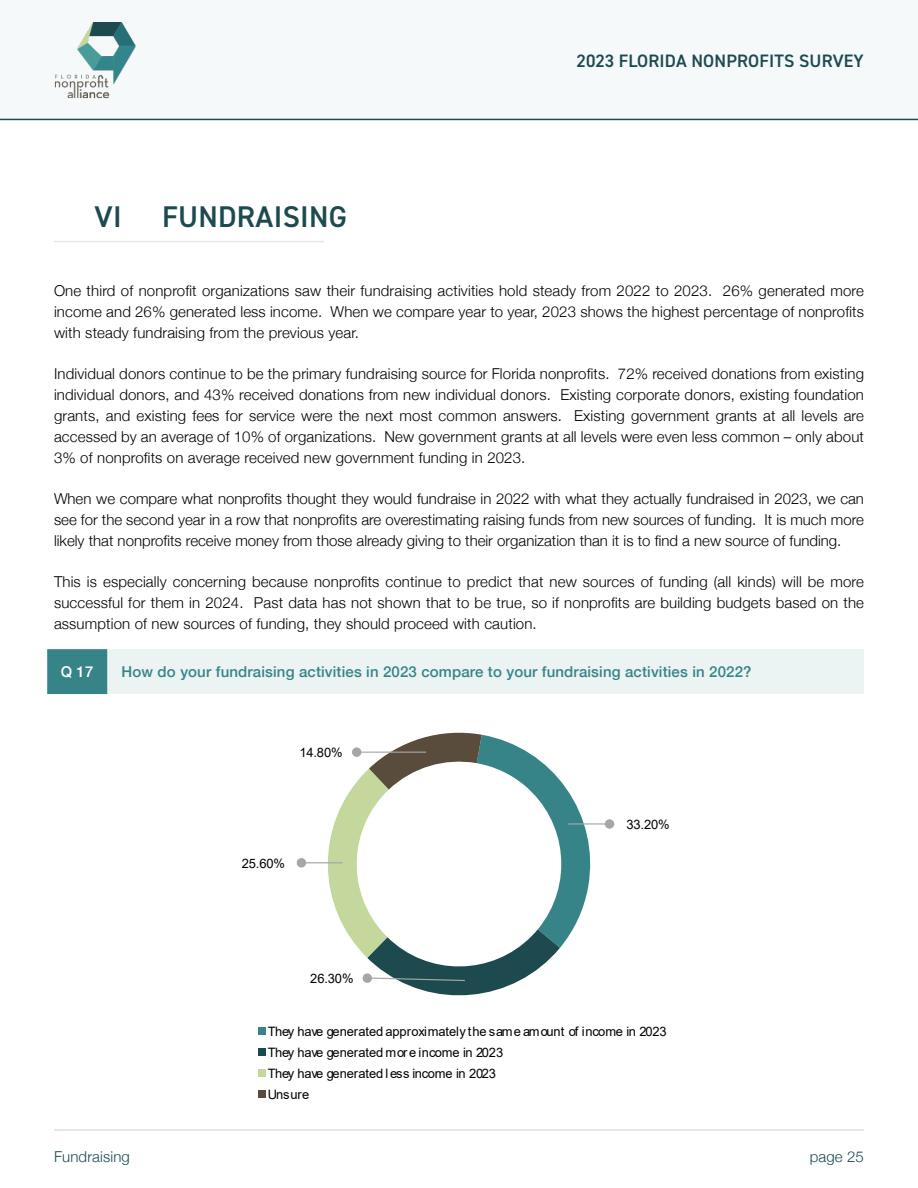
<style>
.page{position:relative;width:918px;height:1188px;background:#fff}
.page>*{position:absolute;margin:0;border:0;box-sizing:border-box;transform-origin:0 0}
.Heading_1{font:600 30px "DIN2014";letter-spacing:.01em;color:#1c4a4f}
.t1{font:600 18px "DIN2014";letter-spacing:.01em;color:#1c4a4f}
.Body{font:300 15px/21px "Helvetica Neue";letter-spacing:.01em;color:#000;text-align:justify}
.t2{font:500 15px "Helvetica Neue";letter-spacing:.01em;color:#368488}
.t3{font:300 15px "Helvetica Neue";letter-spacing:.01em;color:#1c4a4f}
.t4{font:500 15px "Helvetica Neue";color:#fff}
.t5{font:12.9px/21px "Arial";letter-spacing:-.01em;color:#000}
</style>
<div class="page">
<div style="left:0;top:0;width:918px;height:119px;background:#f5f9f9"></div>
<hr style="left:0;top:119px;width:918px;height:1px;background:#1c4a4f">
<img style="left:54px;top:22px;width:82px;height:77px">
<hr style="left:54px;top:1130px;width:810px;height:1px;background:#e6e6e6">
<hr style="left:54px;top:241px;width:270px;height:1px;background:#e6e6e6">
<div style="left:47px;top:649px;width:817px;height:45px;background:#ebf3f3"></div>
<div style="left:47px;top:649px;width:60px;height:45px;background:#368488"></div>
<hr style="left:568px;top:823px;width:42px;height:2px;background:#a6a6a6">
<div style="left:605px;top:819px;width:9px;height:10px;background:#a6a6a6;border-radius:50%"></div>
<svg style="left:315px;top:732px;width:286px;height:264px"></svg>
<div style="left:363px;top:973px;width:9px;height:10px;background:#a6a6a6;border-radius:50%"></div>
<hr style="left:301px;top:862px;width:42px;height:1px;background:#a6a6a6">
<div style="left:297px;top:858px;width:9px;height:10px;background:#a6a6a6;border-radius:50%"></div>
<hr style="left:357px;top:752px;width:69px;height:1px;background:#a6a6a6">
<div style="left:352px;top:747px;width:9px;height:10px;background:#a6a6a6;border-radius:50%"></div>
<div style="left:259px;top:1027px;width:7px;height:7px;background:#368488"></div>
<div style="left:259px;top:1048px;width:7px;height:7px;background:#1c4a4f"></div>
<div style="left:259px;top:1069px;width:7px;height:7px;background:#c4d79d"></div>
<div style="left:259px;top:1091px;width:7px;height:7px;background:#594c3c"></div>
<h2 class="Heading_1" style="left:95px;top:197px;width:29px">VI</h2>
<h2 class="Heading_1" style="left:162px;top:197px;width:187px">FUNDRAISING</h2>
<p class="t1" style="left:577px;top:49px;width:289px">2023 FLORIDA NONPROFITS SURVEY</p>
<p class="Body" style="left:54px;top:279px;width:812px">One third of nonprofit organizations saw their fundraising activities hold steady from 2022 to 2023. 26% generated more income and 26% generated less income. When we compare year to year, 2023 shows the highest percentage of nonprofits with steady fundraising from the previous year.</p>
<p class="Body" style="left:54px;top:362px;width:812px">Individual donors continue to be the primary fundraising source for Florida nonprofits. 72% received donations from existing individual donors, and 43% received donations from new individual donors. Existing corporate donors, existing foundation grants, and existing fees for service were the next most common answers. Existing government grants at all levels are accessed by an average of 10% of organizations. New government grants at all levels were even less common – only about 3% of nonprofits on average received new government funding in 2023.</p>
<p class="Body" style="left:54px;top:487px;width:812px">When we compare what nonprofits thought they would fundraise in 2022 with what they actually fundraised in 2023, we can see for the second year in a row that nonprofits are overestimating raising funds from new sources of funding. It is much more likely that nonprofits receive money from those already giving to their organization than it is to find a new source of funding.</p>
<p class="Body" style="left:54px;top:570px;width:812px">This is especially concerning because nonprofits continue to predict that new sources of funding (all kinds) will be more successful for them in 2024. Past data has not shown that to be true, so if nonprofits are building budgets based on the assumption of new sources of funding, they should proceed with caution.</p>
<p class="t4" style="left:61px;top:660px;width:34px">Q 17</p>
<p class="t2" style="left:122px;top:660px;width:632px">How do your fundraising activities in 2023 compare to your fundraising activities in 2022?</p>
<p class="t5" style="left:299px;top:742px;width:45px">14.80%</p>
<p class="t5" style="left:242px;top:853px;width:45px">25.60%</p>
<p class="t5" style="left:310px;top:968px;width:45px">26.30%</p>
<p class="t5" style="left:626px;top:814px;width:45px">33.20%</p>
<p class="t5" style="left:268px;top:1021px;width:400px">They have generated approximately the same amount of income in 2023<br>They have generated more income in 2023<br>They have generated l ess income in 2023<br>Unsure</p>
<p class="t3" style="left:54px;top:1145px;width:77px">Fundraising</p>
<p class="t3" style="left:810px;top:1145px;width:56px">page 25</p>
</div>
